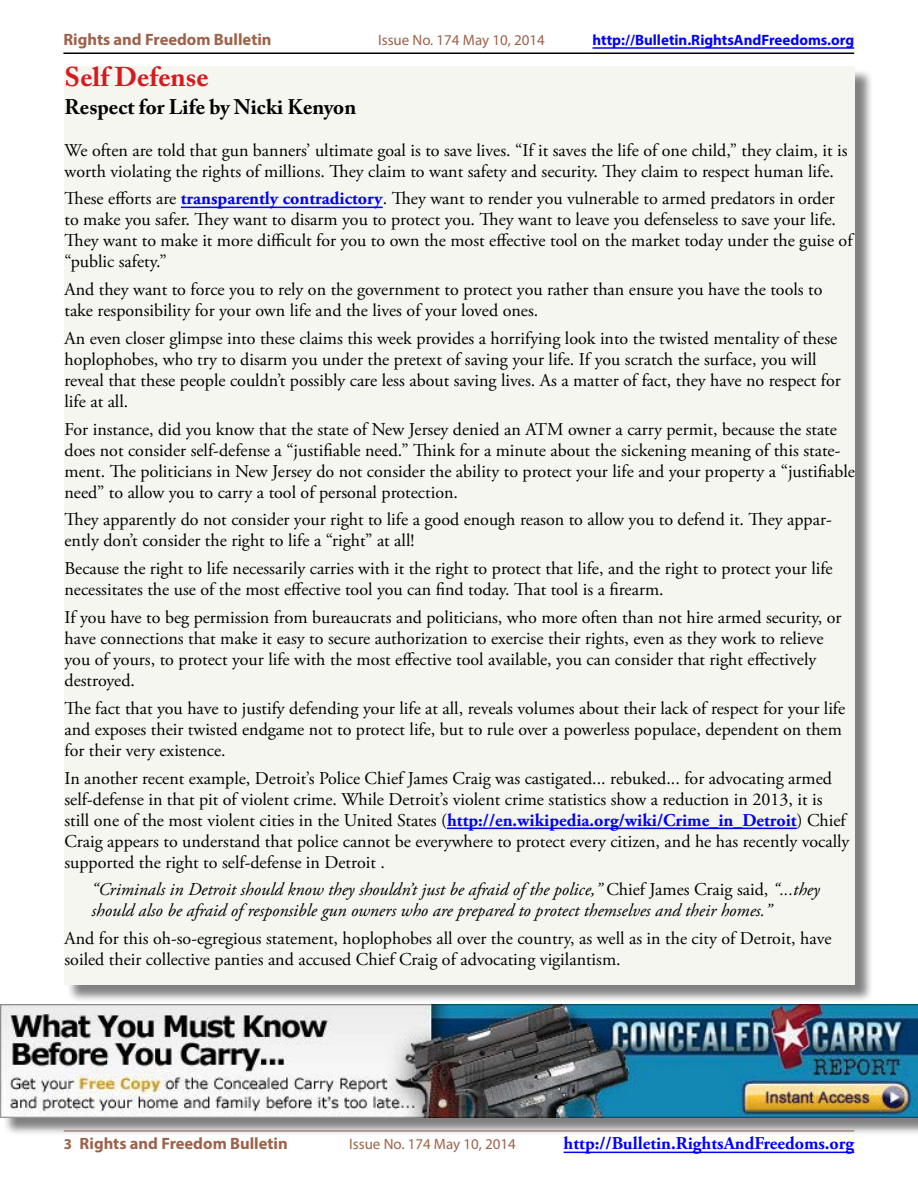
<style>
.page{position:relative;width:918px;height:1188px;background:#fff}
.page>*{position:absolute;margin:0;border:0;box-sizing:border-box;transform-origin:0 0}
.t1{font:700 27px "Adobe Caslon Pro";color:#d71920}
.t2{font:700 21px "Adobe Caslon Pro";color:#000}
.t3{font:18px/21px "Adobe Garamond Pro";color:#000}
.t4{font:italic 18px/21px "Adobe Garamond Pro";color:#000}
.t5{font:700 18px "Adobe Garamond Pro";color:#00f}
.t6{font:700 16.5px "Myriad Pro";color:#9d624a}
.t7{font:15px "Myriad Pro";color:#9d624a}
.t8{font:700 15px "Myriad Pro";color:#00f}
.s1{font-weight:700;color:#00f}
.s2{font-style:normal}
.s3{font-size:15px}
</style>
<div class="page">
<hr style="left:63px;top:52px;width:791px;height:2px;background:#000">
<hr style="left:593px;top:47px;width:261px;height:2px;background:#00f">
<hr style="left:564px;top:1152px;width:290px;height:1px;background:#00f">
<div style="left:67px;top:68px;width:807px;height:935px;background:#000;opacity:.5"></div>
<div style="left:65px;top:66px;width:790px;height:918px;background:#f5f6f0"></div>
<hr style="left:181px;top:207px;width:202px;height:1px;background:#00f">
<hr style="left:447px;top:828px;width:350px;height:1px;background:#00f">
<div style="left:3px;top:1007px;width:915px;height:129px;background:#000;opacity:.5"></div>
<img style="left:0;top:1005px;width:918px;height:113px">
<p class="t6" style="left:63px;top:29px;width:210px">Rights and Freedom Bulletin</p>
<p class="t7" style="left:378px;top:31px;width:168px">Issue No. 174 May 10, 2014</p>
<p class="t8" style="left:593px;top:30px;width:263px">http://Bulletin.RightsAndFreedoms.org</p>
<h1 class="t1" style="left:65px;top:61px;width:146px">Self Defense</h1>
<p class="t2" style="left:65px;top:95px;width:293px">Respect for Life by Nicki Kenyon</p>
<p class="t3" style="left:65px;top:140px;width:785px">We often are told that gun banners’ ultimate goal is to save lives. “If it saves the life of one child,” they claim, it is worth violating the rights of millions. They claim to want safety and security. They claim to respect human life.</p>
<p class="t3" style="left:65px;top:189px;width:790px">These efforts are <span class="s1">transparently contradictory</span>. They want to render you vulnerable to armed predators in order to make you safer. They want to disarm you to protect you. They want to leave you defenseless to save your life.<br>They want to make it more difficult for you to own the most effective tool on the market today under the guise of “public safety.”</p>
<p class="t3" style="left:65px;top:280px;width:759px">And they want to force you to rely on the government to protect you rather than ensure you have the tools to take responsibility for your own life and the lives of your loved ones.</p>
<p class="t3" style="left:65px;top:328px;width:778px">An even closer glimpse into these claims this week provides a horrifying look into the twisted mentality of these hoplophobes, who try to disarm you under the pretext of saving your life. If you scratch the surface, you will reveal that these people couldn’t possibly care less about saving lives. As a matter of fact, they have no respect for life at all.</p>
<p class="t3" style="left:65px;top:419px;width:792px">For instance, did you know that the state of New Jersey denied an ATM owner a carry permit, because the state does not consider self-defense a “justifiable need.” Think for a minute about the sickening meaning of this state&shy;ment. The politicians in New Jersey do not consider the ability to protect your life and your property a “justifiable need” to allow you to carry a tool of personal protection.</p>
<p class="t3" style="left:65px;top:510px;width:769px">They apparently do not consider your right to life a good enough reason to allow you to defend it. They appar&shy;ently don’t consider the right to life a “right” at all!</p>
<p class="t3" style="left:65px;top:559px;width:770px">Because the right to life necessarily carries with it the right to protect that life, and the right to protect your life necessitates the use of the most effective tool you can find today. That tool is a firearm.</p>
<p class="t3" style="left:65px;top:607px;width:779px">If you have to beg permission from bureaucrats and politicians, who more often than not hire armed security, or have connections that make it easy to secure authorization to exercise their rights, even as they work to relieve you of yours, to protect your life with the most effective tool available, you can consider that right effectively destroyed.</p>
<p class="t3" style="left:65px;top:698px;width:782px">The fact that you have to justify defending your life at all, reveals volumes about their lack of respect for your life and exposes their twisted endgame not to protect life, but to rule over a powerless populace, dependent on them for their very existence.</p>
<p class="t3" style="left:65px;top:768px;width:787px">In another recent example, Detroit’s Police Chief James Craig was castigated... rebuked... for advocating armed self-defense in that pit of violent crime. While Detroit’s violent crime statistics show a reduction in 2013, it is still one of the most violent cities in the United States (<span class="s1">http://en.wikipedia.org/wiki/Crime_in_Detroit</span>) Chief Craig appears to understand that police cannot be everywhere to protect every citizen, and he has recently vocally supported the right to self-defense in Detroit .</p>
<p class="t4" style="left:92px;top:880px;width:730px">“Criminals in Detroit should know they shouldn’t just be afraid of the police,” <span class="s2">Chief James Craig said,</span> “...they should also be afraid of responsible gun owners who are prepared to protect themselves and their homes.”</p>
<p class="t3" style="left:65px;top:928px;width:769px">And for this oh-so-egregious statement, hoplophobes all over the country, as well as in the city of Detroit, have soiled their collective panties and accused Chief Craig of advocating vigilantism.</p>
<p class="t6" style="left:64px;top:1133px;width:226px"><span class="s3">3</span> Rights and Freedom Bulletin</p>
<p class="t7" style="left:349px;top:1135px;width:168px">Issue No. 174 May 10, 2014</p>
<p class="t5" style="left:564px;top:1133px;width:292px">http://Bulletin.RightsAndFreedoms.org</p>
</div>
